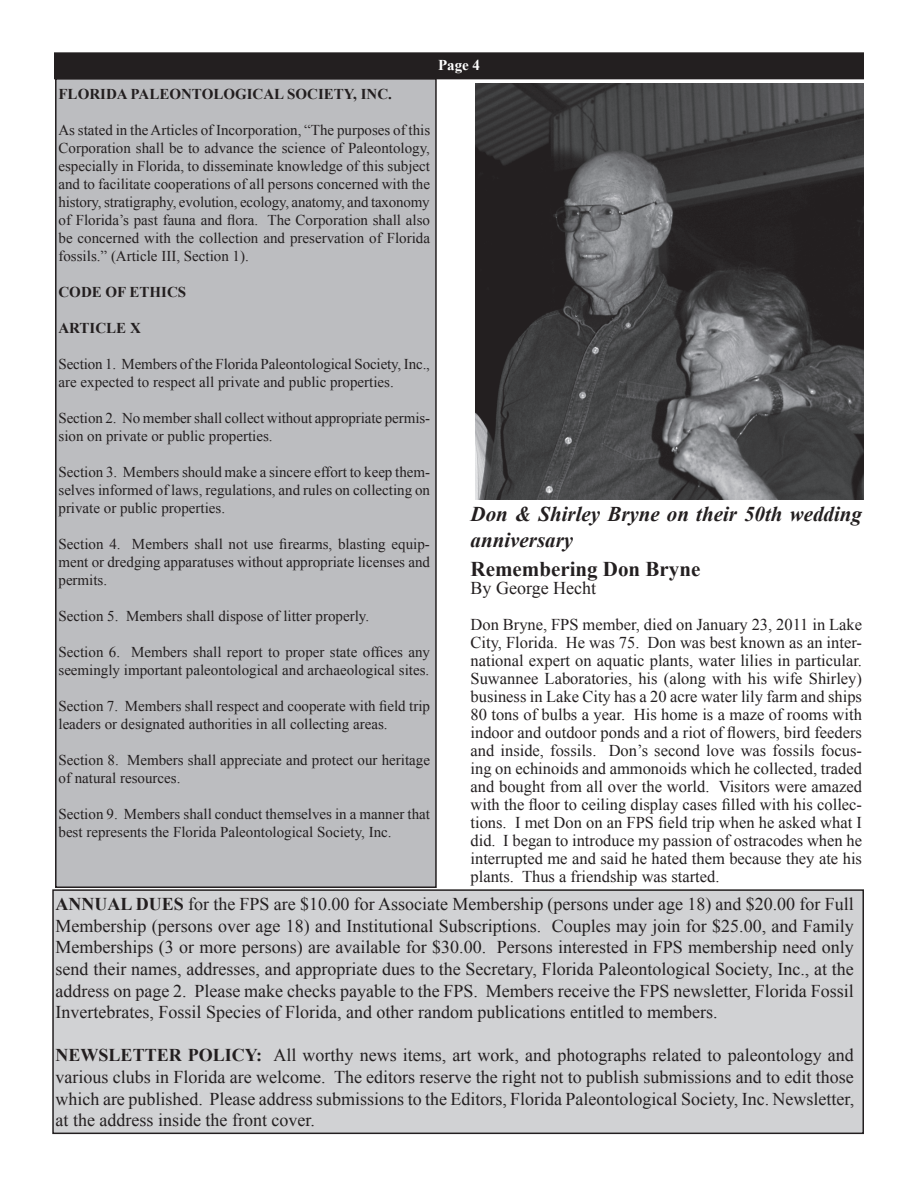
<style>
.page{position:relative;width:918px;height:1188px;background:#fff}
.page>*{position:absolute;margin:0;border:0;box-sizing:border-box;transform-origin:0 0}
.t1{font:italic 700 21px/25.2px "Times New Roman";color:#231f20}
.t2{font:700 21px "Times New Roman";color:#231f20}
.t3{font:18px/21.6px "Times New Roman";color:#231f20;text-align:justify}
.t4{font:16.5px/18px "Times New Roman";color:#231f20;text-align:justify}
.t5{font:15px/18px "Times New Roman";color:#231f20}
.t6{font:700 15px "Times New Roman";color:#231f20}
.t7{font:700 15px "Times New Roman";color:#fff}
.s1{font-weight:700}
</style>
<div class="page">
<div style="left:53px;top:890px;width:810px;height:243px;background:#d1d2d4"></div>
<div style="left:52px;top:889px;width:812px;height:245px;border:2px solid #231f20"></div>
<div style="left:55px;top:53px;width:808px;height:26px;background:#231f20"></div>
<div style="left:54px;top:52px;width:810px;height:27px;border:2px solid #231f20"></div>
<div style="left:56px;top:79px;width:380px;height:808px;background:#bcbdc0"></div>
<div style="left:55px;top:78px;width:382px;height:810px;border:2px solid #231f20"></div>
<img style="left:475px;top:83px;width:389px;height:417px">
<p class="t6" style="left:58px;top:84px;width:335px">FLORIDA PALEONTOLOGICAL SOCIETY, INC.</p>
<p class="t5" style="left:58px;top:121px;width:373px;text-align:justify">As stated in the Articles of Incorporation, “The purposes of this Corporation shall be to advance the science of Paleontology, especially in Florida, to disseminate knowledge of this subject and to facilitate cooperations of all persons concerned with the history, stratigraphy, evolution, ecology, anatomy, and taxonomy of Florida’s past fauna and flora. The Corporation shall also be concerned with the collection and preservation of Florida fossils.” (Article III, Section 1).</p>
<p class="t6" style="left:58px;top:282px;width:129px">CODE OF ETHICS</p>
<p class="t6" style="left:58px;top:318px;width:84px">ARTICLE X</p>
<p class="t5" style="left:58px;top:355px;width:373px">Section 1. Members of the Florida Paleontological Society, Inc., are expected to respect all private and public properties.</p>
<p class="t5" style="left:58px;top:409px;width:373px">Section 2. No member shall collect without appropriate permis&shy;sion on private or public properties.</p>
<p class="t5" style="left:58px;top:463px;width:373px;text-align:justify">Section 3. Members should make a sincere effort to keep them&shy;selves informed of laws, regulations, and rules on collecting on private or public properties.</p>
<p class="t5" style="left:58px;top:535px;width:373px;text-align:justify">Section 4. Members shall not use firearms, blasting equip&shy;ment or dredging apparatuses without appropriate licenses and permits.</p>
<p class="t5" style="left:58px;top:607px;width:312px">Section 5. Members shall dispose of litter properly.</p>
<p class="t5" style="left:58px;top:643px;width:373px">Section 6. Members shall report to proper state offices any seemingly important paleontological and archaeological sites.</p>
<p class="t5" style="left:58px;top:697px;width:373px">Section 7. Members shall respect and cooperate with field trip leaders or designated authorities in all collecting areas.</p>
<p class="t5" style="left:58px;top:751px;width:373px">Section 8. Members shall appreciate and protect our heritage of natural resources.</p>
<p class="t5" style="left:58px;top:805px;width:373px">Section 9. Members shall conduct themselves in a manner that best represents the Florida Paleontological Society, Inc.</p>
<p class="t7" style="left:438px;top:55px;width:44px">Page 4</p>
<h1 class="t1" style="left:471px;top:501px;width:393px">Don &amp; Shirley Bryne on their 50th wedding anniversary</h1>
<h1 class="t2" style="left:471px;top:555px;width:231px">Remembering Don Bryne</h1>
<p class="t3" style="left:471px;top:577px;width:127px">By George Hecht</p>
<p class="t4" style="left:471px;top:615px;width:393px">Don Bryne, FPS member, died on January 23, 2011 in Lake City, Florida. He was 75. Don was best known as an inter&shy;national expert on aquatic plants, water lilies in particular.<br>Suwannee Laboratories, his (along with his wife Shirley) business in Lake City has a 20 acre water lily farm and ships 80 tons of bulbs a year. His home is a maze of rooms with indoor and outdoor ponds and a riot of flowers, bird feeders and inside, fossils. Don’s second love was fossils focus&shy;ing on echinoids and ammonoids which he collected, traded and bought from all over the world. Visitors were amazed with the floor to ceiling display cases filled with his collec&shy;tions. I met Don on an FPS field trip when he asked what I did. I began to introduce my passion of ostracodes when he interrupted me and said he hated them because they ate his plants. Thus a friendship was started.</p>
<p class="t3" style="left:56px;top:893px;width:800px"><span class="s1">ANNUAL DUES</span> for the FPS are $10.00 for Associate Membership (persons under age 18) and $20.00 for Full Membership (persons over age 18) and Institutional Subscriptions. Couples may join for $25.00, and Family Memberships (3 or more persons) are available for $30.00. Persons interested in FPS membership need only send their names, addresses, and appropriate dues to the Secretary, Florida Paleontological Society, Inc., at the address on page 2. Please make checks payable to the FPS. Members receive the FPS newsletter, Florida Fossil Invertebrates, Fossil Species of Florida, and other random publications entitled to members.</p>
<p class="t3" style="left:56px;top:1044px;width:800px"><span class="s1">NEWSLETTER POLICY:</span> All worthy news items, art work, and photographs related to paleontology and various clubs in Florida are welcome. The editors reserve the right not to publish submissions and to edit those which are published. Please address submissions to the Editors, Florida Paleontological Society, Inc. Newsletter, at the address inside the front cover.</p>
</div>
